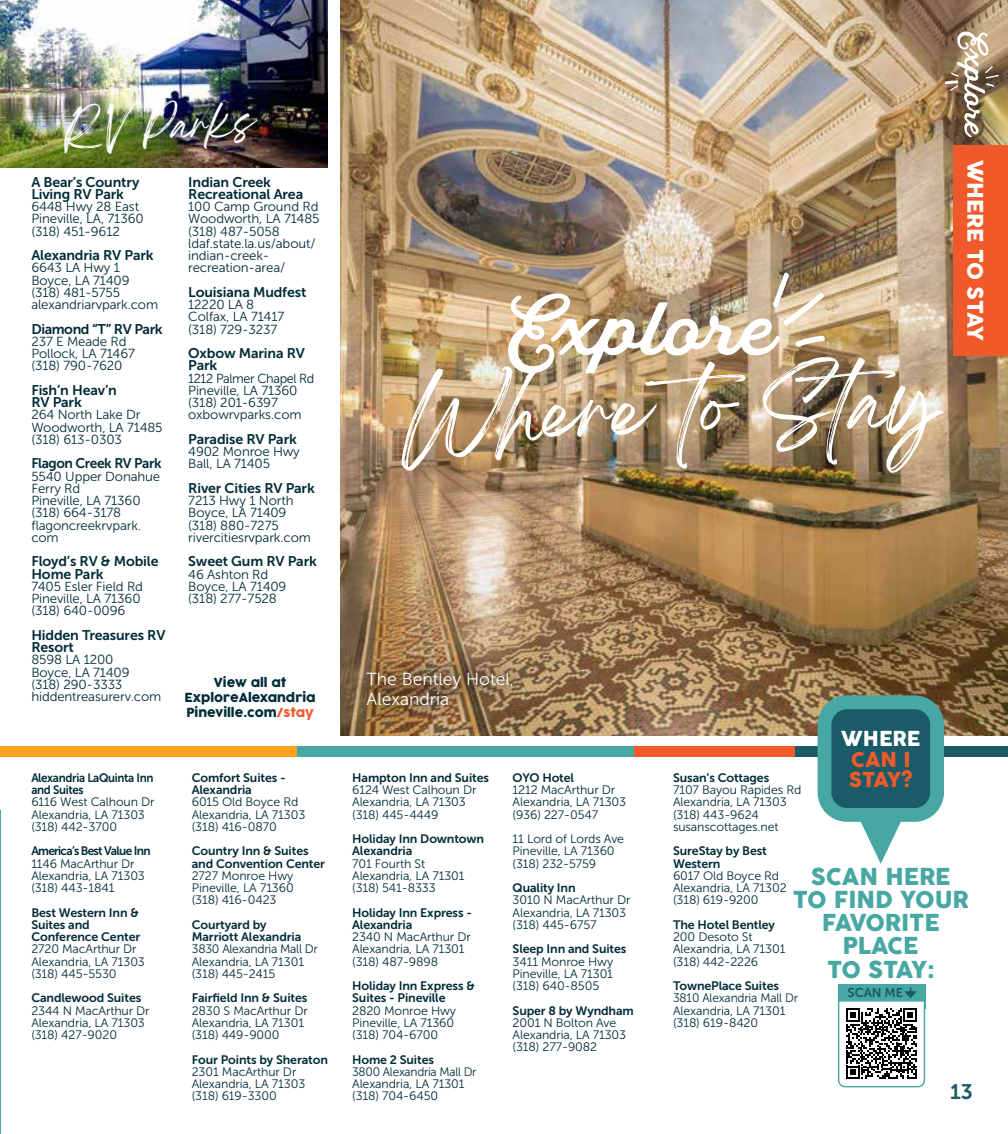
<style>
.page{position:relative;width:1008px;height:1134px;background:#fff}
.page>*{position:absolute;margin:0;border:0;box-sizing:border-box;transform-origin:0 0}
.t1{font:71.75px "Breathing Personal Use";color:#fff}
.t2{font:36.75px "Breathing Personal Use";color:#fff}
.t3{font:22.93px/23.3px "Cocogoose";color:#47a8a3;text-align:center}
.t4{font:21px "Cocogoose";color:#fff}
.t5{font:21px "Museo Sans 700";color:#1b5a67}
.t6{font:20.12px/20.5px "Cocogoose";color:#f15a2a}
.t7{font:20.12px "Cocogoose";color:#fff}
.t8{font:17.5px/19.2px "Museo Sans 300";color:#fff}
.t9{font:14px/12.2px "Museo Sans 700";letter-spacing:-.01em;color:#002b38}
.t10{font:14px "Museo Sans 700";letter-spacing:-.03em;color:#002b38}
.t11{font:13.12px/12.2px "Museo Sans 300";letter-spacing:-.01em;color:#002b38}
.t12{font:12.78px "Museo Sans 700";letter-spacing:-.01em;color:#1b5a67}
.t13{font:12.25px/12.2px "Museo Sans 300";letter-spacing:-.01em;color:#002b38}
.t14{font:12.25px/12.2px "Museo Sans 700";letter-spacing:-.01em;color:#002b38}
.t15{font:12.25px/14.7px "Cocogoose";color:#002b38;text-align:center}
.t16{font:12.25px/12.2px "Museo Sans 700";letter-spacing:-.03em;color:#002b38;scale:.94 1}
.t17{font:12.25px "Museo Sans 700";letter-spacing:-.06em;color:#002b38}
.s1{color:#f15a2a}
</style>
<div class="page">
<img style="left:0;top:0;width:328px;height:167px">
<hr style="left:0;top:811px;width:1px;height:323px;background:#47a8a3">
<div style="left:0;top:747px;width:298px;height:10px;background:#faa21d"></div>
<div style="left:298px;top:747px;width:336px;height:10px;background:#47a8a3"></div>
<div style="left:634px;top:747px;width:162px;height:10px;background:#f15a2a"></div>
<div style="left:796px;top:747px;width:212px;height:10px;background:#1b5a67"></div>
<img style="left:340px;top:0;width:668px;height:736px">
<img style="left:508px;top:272px;width:318px;height:101px">
<div style="left:347px;top:652px;width:186px;height:74px;background:#000;opacity:.48"></div>
<svg style="left:818px;top:695px;width:126px;height:169px"></svg>
<div style="left:838px;top:985px;width:87px;height:24px;background:#48a7a3"></div>
<svg style="left:837px;top:988px;width:89px;height:100px"></svg>
<div style="left:953px;top:146px;width:55px;height:210px;background:#f05929"></div>
<svg style="left:945px;top:32px;width:54px;height:105px;background:#a18d71"></svg>
<h2 class="t2" style="left:64px;top:115px;width:192px;rotate:-1deg">R V Parks</h2>
<p class="t9" style="left:31px;top:176px;width:110px">A Bear’s Country<br>Living RV Park</p>
<p class="t11" style="left:31px;top:201px;width:114px">6448 Hwy 28 East<br>Pineville, LA, 71360 (318) 451-9612</p>
<p class="t9" style="left:31px;top:249px;width:124px">Alexandria RV Park</p>
<p class="t11" style="left:31px;top:262px;width:128px">6643 LA Hwy 1<br>Boyce, LA 71409 (318) 481-5755 alexandriarvpark.com</p>
<p class="t10" style="left:31px;top:321px;width:133px">Diamond “T” RV Park</p>
<p class="t11" style="left:31px;top:335px;width:105px">237 E Meade Rd<br>Pollock, LA 71467 (318) 790-7620</p>
<p class="t9" style="left:31px;top:384px;width:87px">Fish’n Heav’n<br>RV Park</p>
<p class="t11" style="left:31px;top:409px;width:133px">264 North Lake Dr<br>Woodworth, LA 71485 (318) 613-0303</p>
<p class="t10" style="left:31px;top:456px;width:132px">Flagon Creek RV Park</p>
<p class="t11" style="left:31px;top:470px;width:130px">5540 Upper Donahue<br>Ferry Rd<br>Pineville, LA 71360 (318) 664-3178 flagoncreekrvpark. com</p>
<p class="t9" style="left:31px;top:555px;width:129px">Floyd’s RV &amp; Mobile<br>Home Park</p>
<p class="t11" style="left:31px;top:580px;width:113px">7405 Esler Field Rd<br>Pineville, LA 71360 (318) 640-0096</p>
<p class="t9" style="left:31px;top:629px;width:136px">Hidden Treasures RV<br>Resort</p>
<p class="t11" style="left:31px;top:654px;width:131px">8598 LA 1200<br>Boyce, LA 71409 (318) 290-3333 hiddentreasurerv.com</p>
<p class="t9" style="left:188px;top:176px;width:116px">Indian Creek<br>Recreational Area</p>
<p class="t11" style="left:188px;top:201px;width:133px">100 Camp Ground Rd<br>Woodworth, LA 71485 (318) 487-5058 ldaf.state.la.us/about/ indian-creek&shy;recreation-area/</p>
<p class="t9" style="left:188px;top:286px;width:120px">Louisiana Mudfest</p>
<p class="t11" style="left:188px;top:299px;width:98px">12220 LA 8<br>Colfax, LA 71417 (318) 729-3237</p>
<p class="t9" style="left:188px;top:347px;width:118px">Oxbow Marina RV<br>Park</p>
<p class="t11" style="left:188px;top:372px;width:128px">1212 Palmer Chapel Rd<br>Pineville, LA 71360 (318) 201-6397 oxbowrvparks.com</p>
<p class="t9" style="left:188px;top:433px;width:110px">Paradise RV Park</p>
<p class="t11" style="left:188px;top:446px;width:113px">4902 Monroe Hwy<br>Ball, LA 71405</p>
<p class="t9" style="left:188px;top:482px;width:128px">River Cities RV Park</p>
<p class="t11" style="left:188px;top:495px;width:124px">7213 Hwy 1 North<br>Boyce, LA 71409 (318) 880-7275 rivercitiesrvpark.com</p>
<p class="t9" style="left:188px;top:555px;width:130px">Sweet Gum RV Park</p>
<p class="t11" style="left:188px;top:568px;width:100px">46 Ashton Rd<br>Boyce, LA 71409 (318) 277-7528</p>
<p class="t15" style="left:184px;top:676px;width:133px">View all at<br>ExploreAlexandria<br>Pineville.com<span class="s1">/stay</span></p>
<p class="t16" style="left:31px;top:771px;width:131px">Alexandria LaQuinta Inn and Suites</p>
<p class="t13" style="left:31px;top:796px;width:125px">6116 West Calhoun Dr<br>Alexandria, LA 71303 (318) 442-3700</p>
<p class="t17" style="left:31px;top:844px;width:121px">America’s Best Value Inn</p>
<p class="t13" style="left:31px;top:857px;width:115px">1146 MacArthur Dr<br>Alexandria, LA 71303 (318) 443-1841</p>
<p class="t14" style="left:31px;top:906px;width:110px">Best Western Inn &amp;<br>Suites and<br>Conference Center</p>
<p class="t13" style="left:31px;top:943px;width:115px">2720 MacArthur Dr<br>Alexandria, LA 71303 (318) 445-5530</p>
<p class="t14" style="left:31px;top:992px;width:111px">Candlewood Suites</p>
<p class="t13" style="left:31px;top:1004px;width:120px">2344 N MacArthur Dr<br>Alexandria, LA 71303 (318) 427-9020</p>
<p class="t14" style="left:192px;top:771px;width:96px">Comfort Suites -<br>Alexandria</p>
<p class="t13" style="left:192px;top:796px;width:115px">6015 Old Boyce Rd<br>Alexandria, LA 71303 (318) 416-0870</p>
<p class="t14" style="left:192px;top:845px;width:135px">Country Inn &amp; Suites and Convention Center</p>
<p class="t13" style="left:192px;top:870px;width:103px;text-align:justify">2727 Monroe Hwy Pineville, LA 71360 (318) 416-0423</p>
<p class="t14" style="left:192px;top:918px;width:111px">Courtyard by<br>Marriott Alexandria</p>
<p class="t13" style="left:192px;top:943px;width:128px">3830 Alexandria Mall Dr<br>Alexandria, LA 71301 (318) 445-2415</p>
<p class="t14" style="left:192px;top:992px;width:117px">Fairfield Inn &amp; Suites</p>
<p class="t13" style="left:192px;top:1004px;width:118px">2830 S MacArthur Dr<br>Alexandria, LA 71301 (318) 449-9000</p>
<p class="t14" style="left:192px;top:1053px;width:138px">Four Points by Sheraton</p>
<p class="t13" style="left:192px;top:1066px;width:115px">2301 MacArthur Dr<br>Alexandria, LA 71303 (318) 619-3300</p>
<h1 class="t1" style="left:401px;top:396px;width:539px;rotate:-2deg">Where to Stay</h1>
<h3 class="t4" style="left:990px;top:160px;width:183px;rotate:90deg">WHERE TO STAY</h3>
<h3 class="t8" style="left:367px;top:670px;width:149px">The Bentley Hotel,<br>Alexandria</h3>
<p class="t14" style="left:352px;top:771px;width:138px">Hampton Inn and Suites</p>
<p class="t13" style="left:352px;top:784px;width:126px">6124 West Calhoun Dr<br>Alexandria, LA 71303 (318) 445-4449</p>
<p class="t14" style="left:352px;top:833px;width:134px">Holiday Inn Downtown<br>Alexandria</p>
<p class="t13" style="left:352px;top:857px;width:114px">701 Fourth St<br>Alexandria, LA 71301 (318) 541-8333</p>
<p class="t14" style="left:352px;top:906px;width:121px">Holiday Inn Express -<br>Alexandria</p>
<p class="t13" style="left:352px;top:931px;width:120px">2340 N MacArthur Dr<br>Alexandria, LA 71301 (318) 487-9898</p>
<p class="t14" style="left:352px;top:980px;width:124px">Holiday Inn Express &amp;<br>Suites - Pineville</p>
<p class="t13" style="left:352px;top:1004px;width:105px">2820 Monroe Hwy<br>Pineville, LA 71360 (318) 704-6700</p>
<p class="t14" style="left:352px;top:1053px;width:83px">Home 2 Suites</p>
<p class="t13" style="left:352px;top:1066px;width:126px">3800 Alexandria Mall Dr<br>Alexandria, LA 71301 (318) 704-6450</p>
<p class="t14" style="left:513px;top:771px;width:63px">OYO Hotel</p>
<p class="t13" style="left:513px;top:784px;width:115px">1212 MacArthur Dr<br>Alexandria, LA 71303 (936) 227-0547</p>
<p class="t13" style="left:513px;top:833px;width:113px">11 Lord of Lords Ave<br>Pineville, LA 71360 (318) 232-5759</p>
<p class="t14" style="left:513px;top:882px;width:65px">Quality Inn</p>
<p class="t13" style="left:513px;top:894px;width:119px">3010 N MacArthur Dr<br>Alexandria, LA 71303 (318) 445-6757</p>
<p class="t14" style="left:513px;top:943px;width:115px">Sleep Inn and Suites</p>
<p class="t13" style="left:513px;top:955px;width:102px;text-align:justify">3411 Monroe Hwy Pineville, LA 71301 (318) 640-8505</p>
<p class="t14" style="left:513px;top:1004px;width:123px">Super 8 by Wyndham</p>
<p class="t13" style="left:513px;top:1017px;width:115px">2001 N Bolton Ave<br>Alexandria, LA 71303 (318) 277-9082</p>
<h3 class="t7" style="left:841px;top:725px;width:81px">WHERE</h3>
<h3 class="t6" style="left:849px;top:750px;width:65px">CAN I<br>STAY?</h3>
<p class="t14" style="left:673px;top:771px;width:98px">Susan’s Cottages</p>
<p class="t13" style="left:673px;top:784px;width:130px">7107 Bayou Rapides Rd<br>Alexandria, LA 71303 (318) 443-9624 susanscottages.net</p>
<p class="t14" style="left:673px;top:845px;width:95px">SureStay by Best<br>Western</p>
<p class="t13" style="left:673px;top:870px;width:115px">6017 Old Boyce Rd<br>Alexandria, LA 71302 (318) 619-9200</p>
<p class="t14" style="left:673px;top:918px;width:103px">The Hotel Bentley</p>
<p class="t13" style="left:673px;top:931px;width:114px">200 Desoto St<br>Alexandria, LA 71301 (318) 442-2226</p>
<p class="t14" style="left:673px;top:980px;width:107px">TownePlace Suites</p>
<p class="t13" style="left:673px;top:992px;width:127px">3810 Alexandria Mall Dr<br>Alexandria, LA 71301 (318) 619-8420</p>
<h3 class="t3" style="left:793px;top:866px;width:177px">SCAN HERE<br>TO FIND YOUR<br>FAVORITE<br>PLACE<br>TO STAY:</h3>
<p class="t12" style="left:848px;top:986px;width:57px">SCAN ME</p>
<h3 class="t5" style="left:950px;top:1080px;width:24px">13</h3>
</div>
